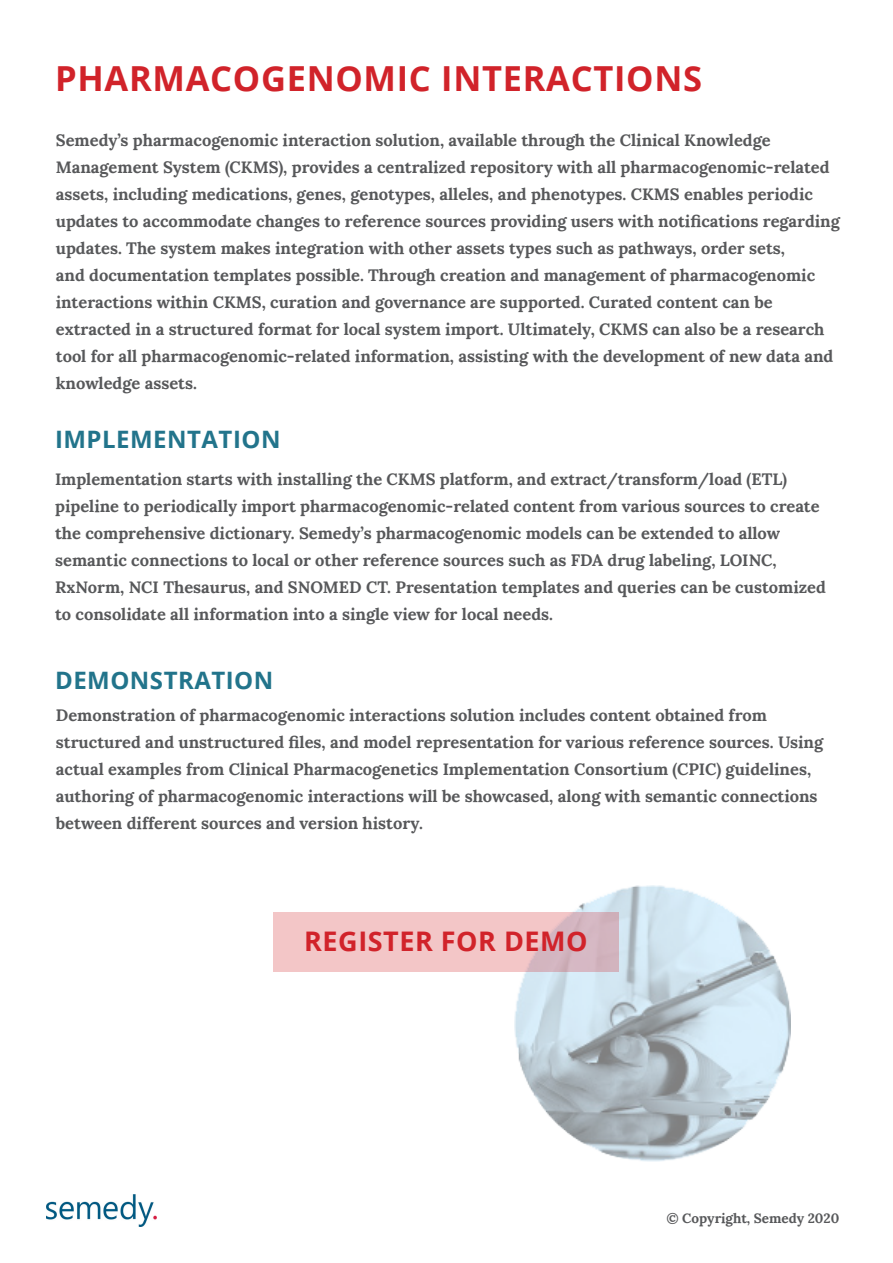
<style>
.page{position:relative;width:893px;height:1263px;background:#fff}
.page>*{position:absolute;margin:0;border:0;box-sizing:border-box;transform-origin:0 0}
._12_Content_gray_Beb{font:700 34.5px "Open Sans";letter-spacing:.02em;color:#d1232a}
._12_Content_gray_Beb-2{font:700 27px "Open Sans";letter-spacing:.02em;color:#d1232a}
._12_Content_gray_Beb-3{font:700 24px "Open Sans";letter-spacing:.02em;color:#22748b}
.Page_Body_Text_-_Bla{font:700 16.5px/27px "Lora";color:#57585a}
.Page_Body_Text_-_Bla-2{font:700 13.5px "Lora";color:#57585a}
</style>
<div class="page">
<img style="left:515px;top:885px;width:276px;height:276px">
<img style="left:47px;top:1195px;width:110px;height:31px">
<svg style="left:273px;top:912px;width:346px;height:59px;background:#ecc2c5"></svg>
<p class="_12_Content_gray_Beb" style="left:55px;top:54px;width:648px">PHARMACOGENOMIC INTERACTIONS</p>
<p class="Page_Body_Text_-_Bla" style="left:56px;top:125px;width:786px">Semedy’s pharmacogenomic interaction solution, available through the Clinical Knowledge Management System (CKMS), provides a centralized repository with all pharmacogenomic-related assets, including medications, genes, genotypes, alleles, and phenotypes. CKMS enables periodic updates to accommodate changes to reference sources providing users with notifications regarding updates. The system makes integration with other assets types such as pathways, order sets,<br>and documentation templates possible. Through creation and management of pharmacogenomic interactions within CKMS, curation and governance are supported. Curated content can be extracted in a structured format for local system import. Ultimately, CKMS can also be a research tool for all pharmacogenomic-related information, assisting with the development of new data and knowledge assets.</p>
<p class="_12_Content_gray_Beb-3" style="left:55px;top:422px;width:227px">IMPLEMENTATION</p>
<p class="Page_Body_Text_-_Bla" style="left:55px;top:464px;width:772px">Implementation starts with installing the CKMS platform, and extract/transform/load (ETL) pipeline to periodically import pharmacogenomic-related content from various sources to create the comprehensive dictionary. Semedy’s pharmacogenomic models can be extended to allow semantic connections to local or other reference sources such as FDA drug labeling, LOINC, RxNorm, NCI Thesaurus, and SNOMED CT. Presentation templates and queries can be customized to consolidate all information into a single view for local needs.</p>
<p class="_12_Content_gray_Beb-3" style="left:55px;top:663px;width:220px">DEMONSTRATION</p>
<p class="Page_Body_Text_-_Bla" style="left:56px;top:700px;width:769px">Demonstration of pharmacogenomic interactions solution includes content obtained from structured and unstructured files, and model representation for various reference sources. Using actual examples from Clinical Pharmacogenetics Implementation Consortium (CPIC) guidelines, authoring of pharmacogenomic interactions will be showcased, along with semantic connections between different sources and version history.</p>
<p class="_12_Content_gray_Beb-2" style="left:304px;top:922px;width:285px">REGISTER FOR DEMO</p>
<p class="Page_Body_Text_-_Bla-2" style="left:666px;top:1206px;width:174px">© Copyright, Semedy 2020</p>
</div>
